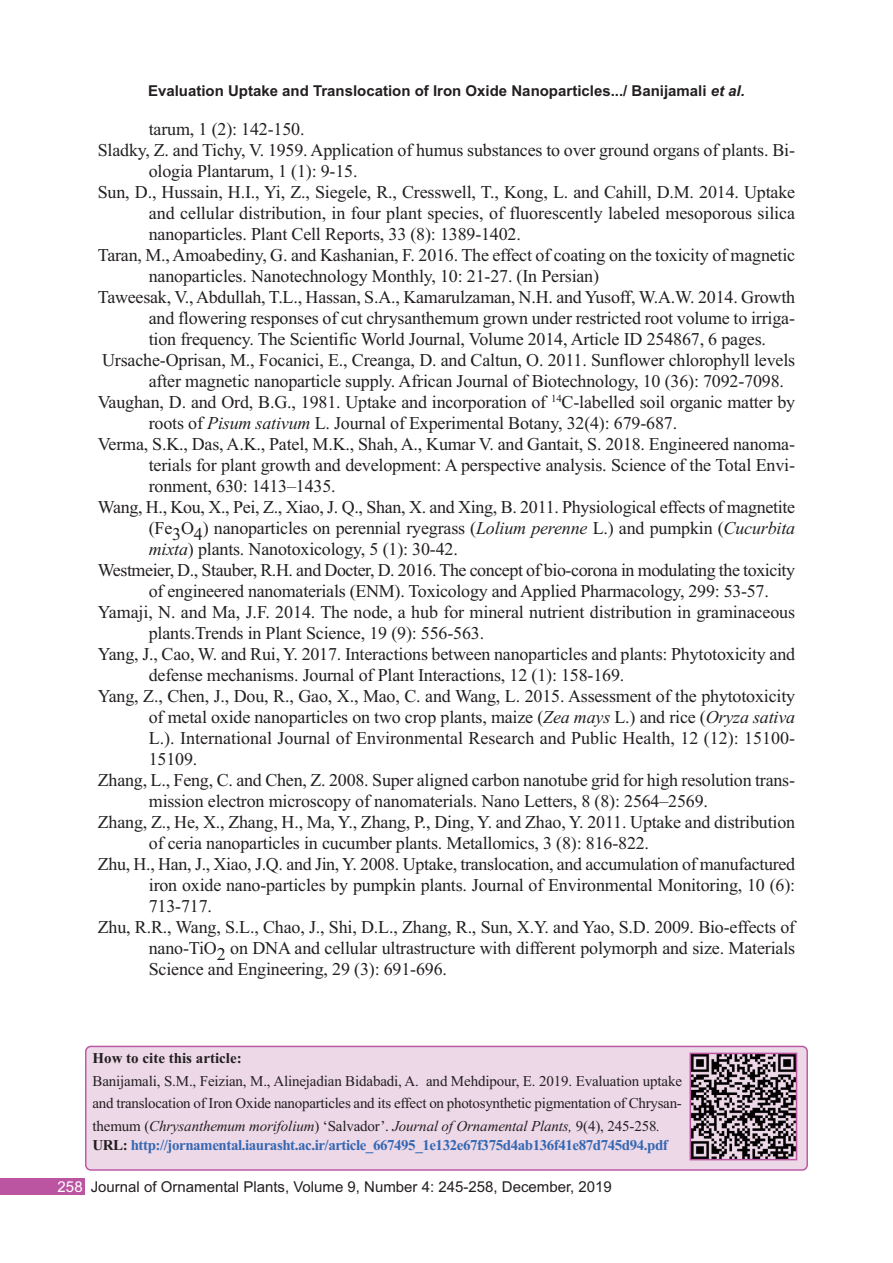
<style>
.page{position:relative;width:893px;height:1263px;background:#fff}
.page>*{position:absolute;margin:0;border:0;box-sizing:border-box;transform-origin:0 0}
.t1{font:18px "Times New Roman";letter-spacing:-.01em;color:#231f20}
.t2{font:15px/22.5px "Times New Roman";letter-spacing:-.015em;color:#231f20;text-align:justify}
.t3{font:700 15px "Times New Roman";letter-spacing:-.03em;color:#3568b2}
.t4{font:700 15px "Arial";color:#231f20}
.t5{font:15px "Arial";color:#231f20}
.t6{font:700 15px "Times New Roman";color:#231f20}
.s1{font-style:italic}
.s2{color:#231f20}
.s3{color:#fff}
</style>
<div class="page">
<div style="left:1px;top:1178px;width:84px;height:16px;background:#bc55a1"></div>
<div style="left:85px;top:1046px;width:723px;height:125px;background:#edd8e8"></div>
<img style="left:693px;top:1056px;width:101px;height:101px">
<div style="left:690px;top:1053px;width:107px;height:107px;border:2px solid #bc55a1"></div>
<p class="t4" style="left:148px;top:82px;width:598px">Evaluation Uptake and Translocation of Iron Oxide Nanoparticles.../ Banijamali <span class="s1">et al.</span></p>
<p class="t1" style="left:149px;top:118px;width:157px">tarum, 1 (2): 142-150.</p>
<p class="t1" style="left:98px;top:139px;width:699px">Sladky, Z. and Tichy, V. 1959. Application of humus substances to over ground organs of plants. Bi-</p>
<p class="t1" style="left:149px;top:160px;width:210px">ologia Plantarum, 1 (1): 9-15.</p>
<p class="t1" style="left:98px;top:181px;width:699px">Sun, D., Hussain, H.I., Yi, Z., Siegele, R., Cresswell, T., Kong, L. and Cahill, D.M. 2014. Uptake</p>
<p class="t1" style="left:149px;top:202px;width:648px">and cellular distribution, in four plant species, of fluorescently labeled mesoporous silica</p>
<p class="t1" style="left:149px;top:223px;width:374px">nanoparticles. Plant Cell Reports, 33 (8): 1389-1402.</p>
<p class="t1" style="left:98px;top:244px;width:699px">Taran, M.,Amoabediny, G. and Kashanian, F. 2016. The effect of coating on the toxicity of magnetic</p>
<p class="t1" style="left:149px;top:265px;width:452px">nanoparticles. Nanotechnology Monthly, 10: 21-27. (In Persian)</p>
<p class="t1" style="left:98px;top:286px;width:699px">Taweesak, V.,Abdullah, T.L., Hassan, S.A., Kamarulzaman, N.H. and Yusoff, W.A.W. 2014. Growth</p>
<p class="t1" style="left:149px;top:307px;width:648px">and flowering responses of cut chrysanthemum grown under restricted root volume to irriga-</p>
<p class="t1" style="left:149px;top:328px;width:619px">tion frequency. The Scientific World Journal, Volume 2014, Article ID 254867, 6 pages.</p>
<p class="t1" style="left:102px;top:349px;width:694px">Ursache-Oprisan, M., Focanici, E., Creanga, D. and Caltun, O. 2011. Sunflower chlorophyll levels</p>
<p class="t1" style="left:149px;top:370px;width:637px">after magnetic nanoparticle supply. African Journal of Biotechnology, 10 (36): 7092-7098.</p>
<p class="t1" style="left:98px;top:391px;width:699px">Vaughan, D. and Ord, B.G., 1981. Uptake and incorporation of <sup>14</sup>C-labelled soil organic matter by</p>
<p class="t1" style="left:149px;top:412px;width:530px">roots of <span class="s1">Pisum sativum</span> L. Journal of Experimental Botany, 32(4): 679-687.</p>
<p class="t1" style="left:98px;top:433px;width:699px">Verma, S.K., Das, A.K., Patel, M.K., Shah, A., Kumar V. and Gantait, S. 2018. Engineered nanoma-</p>
<p class="t1" style="left:149px;top:454px;width:648px">terials for plant growth and development: A perspective analysis. Science of the Total Envi-</p>
<p class="t1" style="left:149px;top:475px;width:188px">ronment, 630: 1413–1435.</p>
<p class="t1" style="left:98px;top:496px;width:699px">Wang, H., Kou, X., Pei, Z., Xiao, J. Q., Shan, X. and Xing, B. 2011. Physiological effects of magnetite</p>
<p class="t1" style="left:149px;top:517px;width:648px">(Fe3O4) nanoparticles on perennial ryegrass (<span class="s1">Lolium perenne</span> L.) and pumpkin (<span class="s1">Cucurbita</span></p>
<p class="t1" style="left:149px;top:538px;width:311px"><span class="s1">mixta</span>) plants. Nanotoxicology, 5 (1): 30-42.</p>
<p class="t1" style="left:98px;top:559px;width:699px">Westmeier, D., Stauber, R.H. and Docter, D. 2016. The concept of bio-corona in modulating the toxicity</p>
<p class="t1" style="left:149px;top:580px;width:621px">of engineered nanomaterials (ENM). Toxicology and Applied Pharmacology, 299: 53-57.</p>
<p class="t1" style="left:98px;top:601px;width:699px">Yamaji, N. and Ma, J.F. 2014. The node, a hub for mineral nutrient distribution in graminaceous</p>
<p class="t1" style="left:149px;top:622px;width:337px">plants.Trends in Plant Science, 19 (9): 556-563.</p>
<p class="t1" style="left:98px;top:643px;width:699px">Yang, J., Cao, W. and Rui, Y. 2017. Interactions between nanoparticles and plants: Phytotoxicity and</p>
<p class="t1" style="left:149px;top:664px;width:477px">defense mechanisms. Journal of Plant Interactions, 12 (1): 158-169.</p>
<p class="t1" style="left:98px;top:685px;width:699px">Yang, Z., Chen, J., Dou, R., Gao, X., Mao, C. and Wang, L. 2015. Assessment of the phytotoxicity</p>
<p class="t1" style="left:149px;top:706px;width:648px">of metal oxide nanoparticles on two crop plants, maize (<span class="s1">Zea mays</span> L.) and rice (<span class="s1">Oryza sativa</span></p>
<p class="t1" style="left:149px;top:727px;width:648px">L.). International Journal of Environmental Research and Public Health, 12 (12): 15100-</p>
<p class="t1" style="left:149px;top:748px;width:50px">15109.</p>
<p class="t1" style="left:98px;top:769px;width:699px">Zhang, L., Feng, C. and Chen, Z. 2008. Super aligned carbon nanotube grid for high resolution trans-</p>
<p class="t1" style="left:149px;top:790px;width:561px">mission electron microscopy of nanomaterials. Nano Letters, 8 (8): 2564–2569.</p>
<p class="t1" style="left:98px;top:811px;width:699px">Zhang, Z., He, X., Zhang, H., Ma, Y., Zhang, P., Ding, Y. and Zhao, Y. 2011. Uptake and distribution</p>
<p class="t1" style="left:149px;top:832px;width:502px">of ceria nanoparticles in cucumber plants. Metallomics, 3 (8): 816-822.</p>
<p class="t1" style="left:98px;top:853px;width:699px">Zhu, H., Han, J., Xiao, J.Q. and Jin, Y. 2008. Uptake, translocation, and accumulation of manufactured</p>
<p class="t1" style="left:149px;top:874px;width:648px">iron oxide nano-particles by pumpkin plants. Journal of Environmental Monitoring, 10 (6):</p>
<p class="t1" style="left:149px;top:895px;width:65px">713-717.</p>
<p class="t1" style="left:98px;top:916px;width:699px">Zhu, R.R., Wang, S.L., Chao, J., Shi, D.L., Zhang, R., Sun, X.Y. and Yao, S.D. 2009. Bio-effects of</p>
<p class="t1" style="left:149px;top:937px;width:648px">nano-TiO2 on DNA and cellular ultrastructure with different polymorph and size. Materials</p>
<p class="t1" style="left:149px;top:958px;width:300px">Science and Engineering, 29 (3): 691-696.</p>
<p class="t6" style="left:93px;top:1049px;width:151px">How to cite this article:</p>
<p class="t2" style="left:93px;top:1069px;width:591px">Banijamali, S.M., Feizian, M., Alinejadian Bidabadi, A. and Mehdipour, E. 2019. Evaluation uptake and translocation of Iron Oxide nanoparticles and its effect on photosynthetic pigmentation of Chrysan&shy;themum (<span class="s1">Chrysanthemum morifolium</span>) ‘Salvador’. <span class="s1">Journal of Ornamental Plants,</span> 9(4), 245-258<span class="s1">.</span></p>
<p class="t3" style="left:93px;top:1136px;width:577px"><span class="s2">URL:</span> http://jornamental.iaurasht.ac.ir/article_667495_1e132e67f375d4ab136f41e87d745d94.pdf</p>
<p class="t5" style="left:58px;top:1178px;width:556px"><span class="s3">258</span> Journal of Ornamental Plants, Volume 9, Number 4: 245-258, December, 2019</p>
</div>
